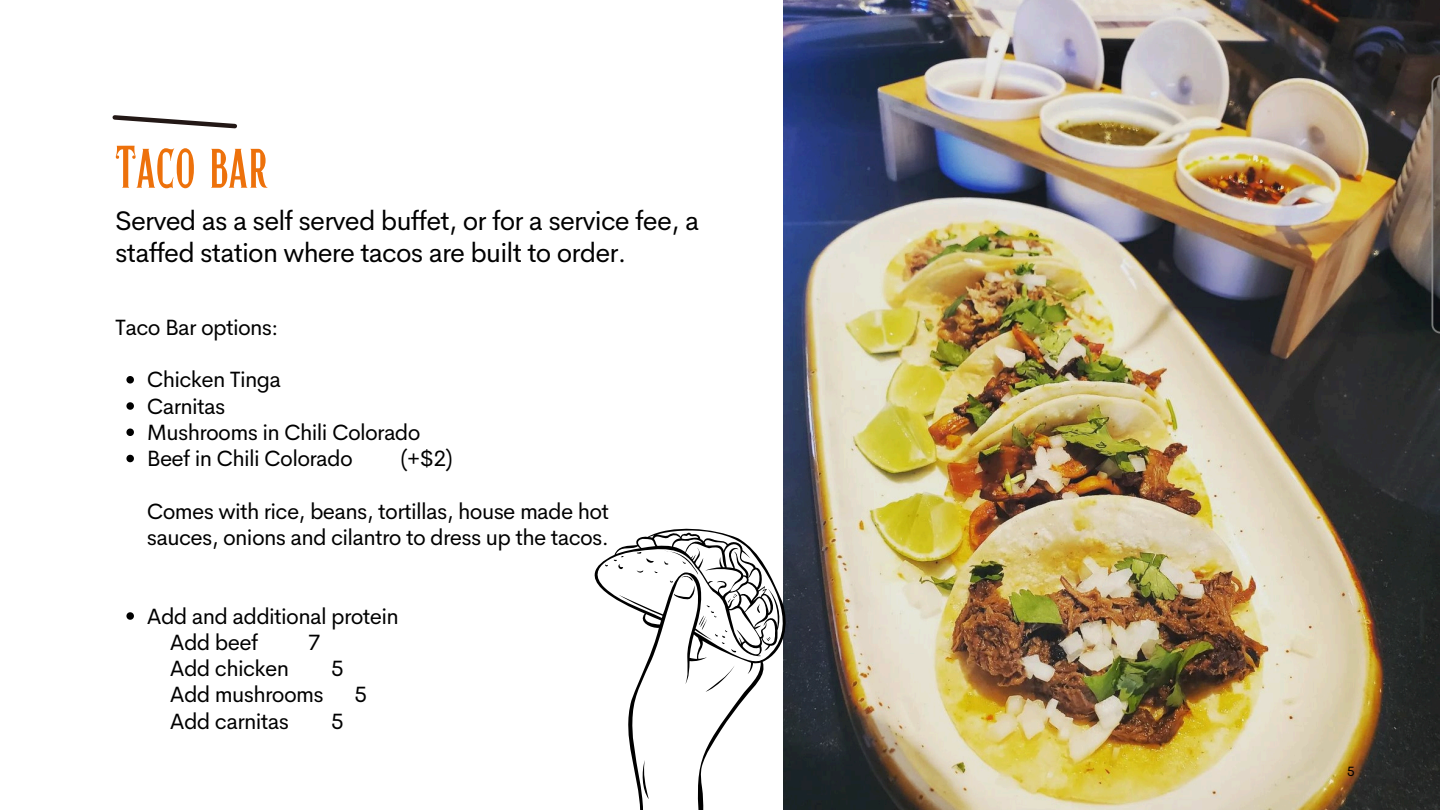
<style>
.page{position:relative;width:1440px;height:810px;background:#fff}
.page>*{position:absolute;margin:0;border:0;box-sizing:border-box;transform-origin:0 0}
.t1{font:60px "Hertical Serif";color:#ed710b}
.t2{font:27px/32.2px "Cerebri Sans";letter-spacing:-.03em;color:#000}
.t3{font:22.2px/26.2px "Cerebri Sans";letter-spacing:-.03em;color:#000}
.t4{font:13.5px "Cerebri Sans";color:#000}
</style>
<div class="page">
<svg style="left:112px;top:115px;width:125px;height:14px"></svg>
<img style="left:783px;top:0;width:657px;height:810px">
<svg style="left:594px;top:524px;width:207px;height:286px"></svg>
<svg style="left:604px;top:556px;width:20px;height:15px"></svg>
<svg style="left:636px;top:552px;width:19px;height:11px"></svg>
<svg style="left:637px;top:570px;width:6px;height:4px"></svg>
<svg style="left:641px;top:760px;width:8px;height:39px"></svg>
<svg style="left:706px;top:665px;width:29px;height:27px"></svg>
<svg style="left:765px;top:636px;width:6px;height:5px"></svg>
<svg style="left:664px;top:550px;width:75px;height:103px"></svg>
<svg style="left:126px;top:376px;width:8px;height:8px"></svg>
<svg style="left:126px;top:402px;width:8px;height:8px"></svg>
<svg style="left:126px;top:429px;width:8px;height:7px"></svg>
<svg style="left:126px;top:455px;width:8px;height:7px"></svg>
<svg style="left:126px;top:612px;width:8px;height:8px"></svg>
<p class="t1" style="left:115px;top:128px;width:154px">Taco bar</p>
<p class="t2" style="left:115px;top:205px;width:586px">Served as a self served buffet, or for a service fee, a staffed station where tacos are built to order.</p>
<h1 class="t3" style="left:115px;top:314px;width:165px">Taco Bar options:</h1>
<h2 class="t3" style="left:147px;top:366px;width:136px">Chicken Tinga</h2>
<p class="t3" style="left:147px;top:393px;width:80px">Carnitas</p>
<p class="t3" style="left:147px;top:419px;width:275px">Mushrooms in Chili Colorado</p>
<p class="t3" style="left:147px;top:445px;width:208px">Beef in Chili Colorado</p>
<p class="t3" style="left:401px;top:445px;width:54px">(+$2)</p>
<p class="t3" style="left:147px;top:498px;width:464px">Comes with rice, beans, tortillas, house made hot sauces, onions and cilantro to dress up the tacos.</p>
<p class="t3" style="left:147px;top:603px;width:253px">Add and additional protein</p>
<p class="t3" style="left:170px;top:629px;width:90px">Add beef</p>
<p class="t3" style="left:308px;top:629px;width:14px">7</p>
<p class="t3" style="left:170px;top:655px;width:121px">Add chicken</p>
<p class="t3" style="left:331px;top:655px;width:14px">5</p>
<p class="t3" style="left:170px;top:681px;width:155px">Add mushrooms</p>
<p class="t3" style="left:354px;top:681px;width:14px">5</p>
<p class="t3" style="left:170px;top:708px;width:121px">Add carnitas</p>
<p class="t3" style="left:331px;top:708px;width:14px">5</p>
<p class="t4" style="left:1347px;top:763px;width:9px">5</p>
</div>
